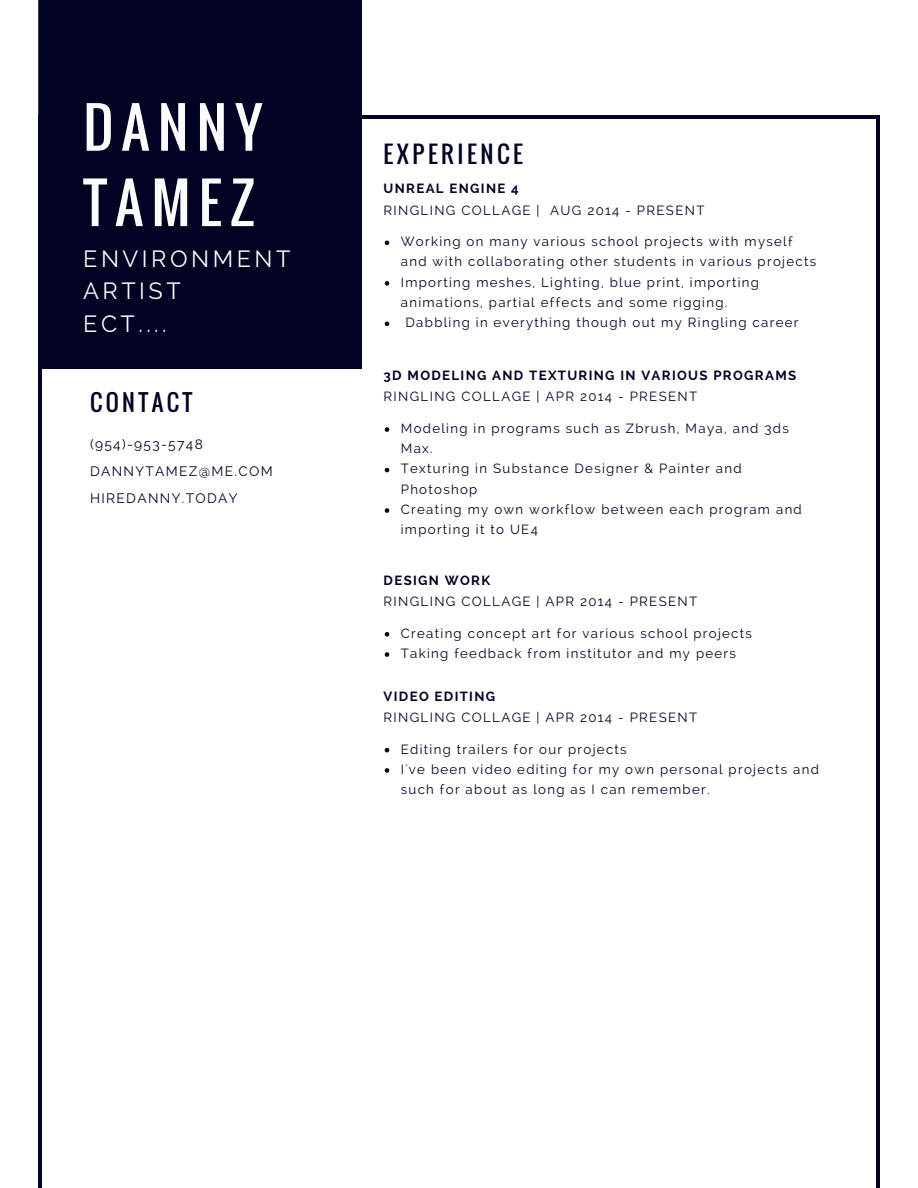
<style>
.page{position:relative;width:918px;height:1188px;background:#fff}
.page>*{position:absolute;margin:0;border:0;box-sizing:border-box;transform-origin:0 0}
.t1{font:54.45px/75.3px "Oswald";letter-spacing:.15em;color:#fcfcfc}
.t2{font:23.4px/32.7px "Raleway";letter-spacing:.15em;color:#fcfcfc}
.t3{font:23.4px "Oswald";letter-spacing:.15em;color:#020323}
.t4{font:22.8px "Oswald";letter-spacing:.15em;color:#020323}
.t5{font:13.65px/27px "Raleway";letter-spacing:.1em;color:#020323}
.t6{font:13.2px/20.2px "Raleway";letter-spacing:.1em;color:#020323}
.t7{font:700 13.2px "Raleway";letter-spacing:.1em;color:#020323}
</style>
<div class="page">
<hr style="left:38px;top:118px;width:4px;height:1070px;background:#020323">
<hr style="left:876px;top:118px;width:4px;height:1070px;background:#020323">
<hr style="left:41px;top:115px;width:836px;height:3px;background:#020323">
<div style="left:38px;top:0;width:324px;height:369px;background:#020323"></div>
<svg style="left:385px;top:241px;width:4px;height:4px"></svg>
<svg style="left:385px;top:281px;width:4px;height:5px"></svg>
<svg style="left:385px;top:322px;width:4px;height:4px"></svg>
<svg style="left:385px;top:427px;width:4px;height:5px"></svg>
<svg style="left:385px;top:468px;width:4px;height:4px"></svg>
<svg style="left:385px;top:508px;width:4px;height:5px"></svg>
<svg style="left:385px;top:632px;width:4px;height:5px"></svg>
<svg style="left:385px;top:652px;width:4px;height:5px"></svg>
<svg style="left:385px;top:748px;width:4px;height:4px"></svg>
<svg style="left:385px;top:768px;width:4px;height:5px"></svg>
<h1 class="t1" style="left:83px;top:88px;width:181px">DANNY<br>TAMEZ</h1>
<h2 class="t2" style="left:83px;top:242px;width:209px">ENVIRONMENT<br>ARTIST<br>ECT....</h2>
<h3 class="t4" style="left:90px;top:385px;width:104px">CONTACT</h3>
<p class="t5" style="left:90px;top:431px;width:184px">(954)-953-5748<br>DANNYTAMEZ@ME.COM<br>HIREDANNY.TODAY</p>
<h2 class="t3" style="left:384px;top:136px;width:141px">EXPERIENCE</h2>
<p class="t7" style="left:384px;top:181px;width:137px">UNREAL ENGINE 4</p>
<p class="t6" style="left:384px;top:200px;width:322px">RINGLING COLLAGE | AUG 2014 - PRESENT</p>
<p class="t6" style="left:401px;top:231px;width:393px">Working on many various school projects with myself</p>
<p class="t6" style="left:401px;top:252px;width:417px">and with collaborating other students in various projects</p>
<p class="t6" style="left:401px;top:272px;width:360px">Importing meshes, Lighting, blue print, importing</p>
<p class="t6" style="left:401px;top:292px;width:328px">animations, partial effects and some rigging.</p>
<p class="t6" style="left:406px;top:312px;width:394px">Dabbling in everything though out my Ringling career</p>
<p class="t7" style="left:384px;top:368px;width:414px">3D MODELING AND TEXTURING IN VARIOUS PROGRAMS</p>
<p class="t6" style="left:384px;top:387px;width:315px">RINGLING COLLAGE | APR 2014 - PRESENT</p>
<p class="t6" style="left:401px;top:418px;width:403px">Modeling in programs such as Zbrush, Maya, and 3ds<br>Max.<br>Texturing in Substance Designer &amp; Painter and<br>Photoshop<br>Creating my own workflow between each program and importing it to UE4</p>
<p class="t7" style="left:384px;top:572px;width:108px">DESIGN WORK</p>
<p class="t6" style="left:384px;top:591px;width:315px">RINGLING COLLAGE | APR 2014 - PRESENT</p>
<p class="t6" style="left:401px;top:623px;width:353px">Creating concept art for various school projects<br>Taking feedback from institutor and my peers</p>
<p class="t7" style="left:384px;top:688px;width:113px">VIDEO EDITING</p>
<p class="t6" style="left:384px;top:707px;width:315px">RINGLING COLLAGE | APR 2014 - PRESENT</p>
<p class="t6" style="left:401px;top:739px;width:420px">Editing trailers for our projects<br>I've been video editing for my own personal projects and such for about as long as I can remember.</p>
</div>
